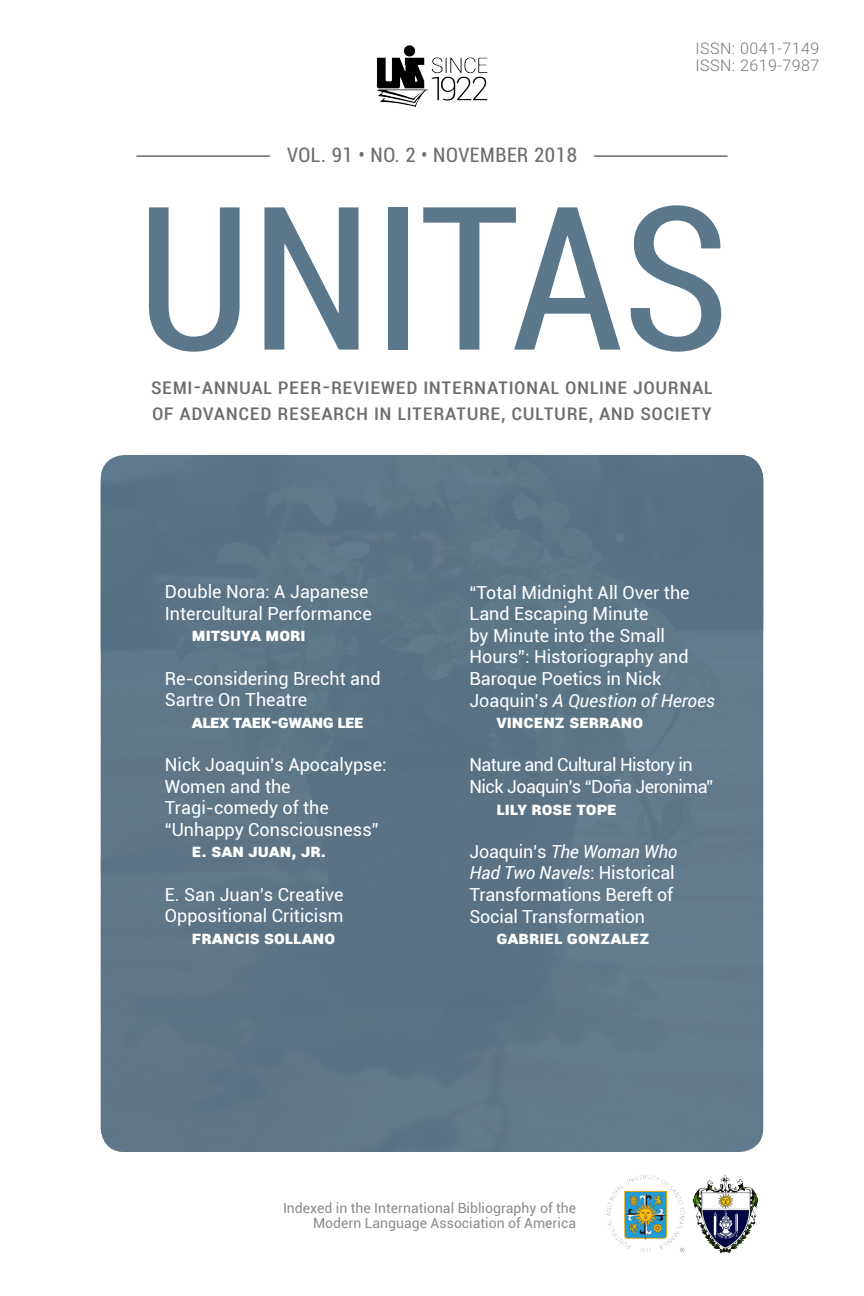
<style>
.page{position:relative;width:864px;height:1296px;background:#fff}
.page>*{position:absolute;margin:0;border:0;box-sizing:border-box;transform-origin:0 0}
.t1{font:200px "Roboto Condensed";color:#5b778c}
.t2{font:condensed 22px "Roboto";letter-spacing:.02em;color:#6c6d70}
.t3{font:condensed 20px "Roboto";letter-spacing:.03em;color:#6c6d70}
.t4{font:18px/21.6px "Roboto";color:#fff}
.Paragraph_Style_1{font:900 18px "Roboto";color:#fff}
.t5{font:18px/21.6px "Roboto";letter-spacing:-.03em;color:#fff}
.Paragraph_Style_1-2{font:900 18px "Roboto";letter-spacing:-.03em;color:#fff}
.t6{font:300 16px "Roboto";letter-spacing:.03em;color:#76787b}
.t7{font:14px/15.2px "Roboto";color:#8a8c8f;text-align:right}
.s1{font-style:italic}
</style>
<div class="page">
<div style="left:101px;top:455px;width:662px;height:697px;background:#5b778c;border-radius:24px"></div>
<hr style="left:136px;top:156px;width:592px;height:1px;background:#231f20">
<div style="left:270px;top:134px;width:324px;height:50px;background:#fff"></div>
<img style="left:376px;top:45px;width:112px;height:62px">
<img style="left:607px;top:1175px;width:78px;height:78px">
<img style="left:693px;top:1175px;width:64px;height:78px">
<p class="t6" style="left:695px;top:37px;width:126px">ISSN: 0041-7149</p>
<p class="t3" style="left:287px;top:141px;width:292px">VOL. 91 • NO. 2 • NOVEMBER 2018</p>
<p class="t6" style="left:695px;top:54px;width:126px">ISSN: 2619-7987</p>
<p class="t1" style="left:138px;top:140px;width:593px">UNITAS</p>
<p class="t2" style="left:151px;top:371px;width:563px">Semi-annual Peer-reviewed international online Journal</p>
<p class="t2" style="left:152px;top:397px;width:561px">of Advanced Research in Literature, Culture, and Society</p>
<p class="t4" style="left:165px;top:580px;width:208px">Double Nora: A Japanese<br>Intercultural Performance</p>
<p class="Paragraph_Style_1" style="left:192px;top:622px;width:115px">mitsuya mori</p>
<p class="t4" style="left:165px;top:667px;width:217px">Re-considering Brecht and<br>Sartre On Theatre</p>
<p class="Paragraph_Style_1-2" style="left:192px;top:709px;width:174px">alex taek-gwang lee</p>
<p class="t4" style="left:165px;top:753px;width:223px">Nick Joaquin’s Apocalypse:<br>Women and the<br>Tragi-comedy of the “Unhappy Consciousness”</p>
<p class="Paragraph_Style_1" style="left:192px;top:838px;width:136px">e. san juan, jr.</p>
<p class="t4" style="left:165px;top:883px;width:180px">E. San Juan’s Creative<br>Oppositional Criticism</p>
<p class="Paragraph_Style_1" style="left:192px;top:925px;width:145px">francis sollano</p>
<p class="t4" style="left:469px;top:581px;width:222px">“Total Midnight All Over the<br>Land Escaping Minute</p>
<p class="t4" style="left:469px;top:624px;width:247px">by Minute into the Small<br>Hours”: Historiography and<br>Baroque Poetics in Nick<br>Joaquin’s <span class="s1">A Question of Heroes</span></p>
<p class="Paragraph_Style_1" style="left:496px;top:709px;width:148px">vincenz serrano</p>
<p class="t5" style="left:469px;top:754px;width:245px">Nature and Cultural History in<br>Nick Joaquin’s “Doña Jeronima”</p>
<p class="Paragraph_Style_1" style="left:496px;top:795px;width:122px">lily rose tope</p>
<p class="t4" style="left:469px;top:840px;width:210px">Joaquin’s <span class="s1">The Woman Who<br>Had Two Navels</span>: Historical<br>Transformations Bereft of<br>Social Transformation</p>
<p class="Paragraph_Style_1" style="left:496px;top:925px;width:154px">gabriel gonzalez</p>
<p class="t7" style="left:283px;top:1200px;width:295px">Indexed in the International Bibliography of the<br>Modern Language Association of America</p>
</div>
